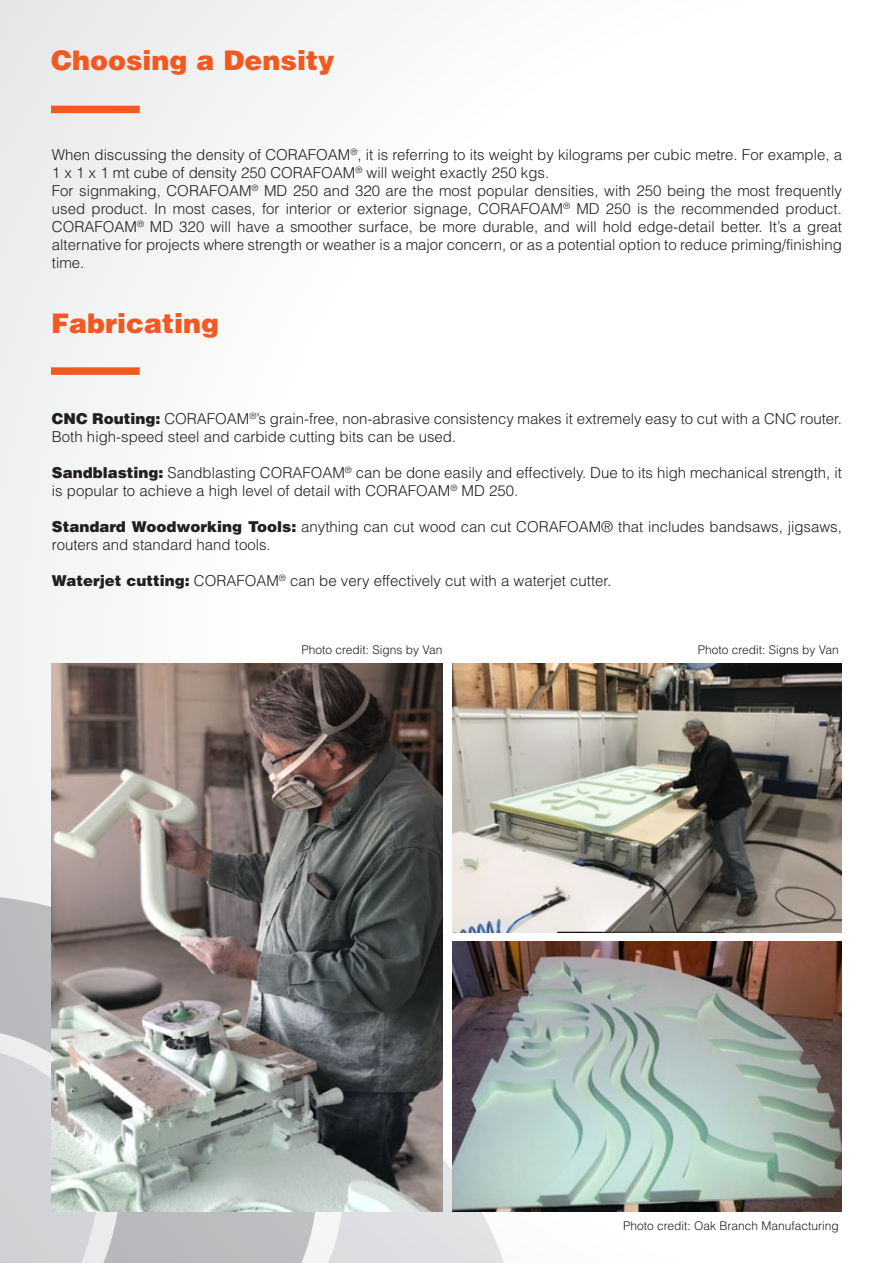
<style>
.page{position:relative;width:893px;height:1263px;background:#fff}
.page>*{position:absolute;margin:0;border:0;box-sizing:border-box;transform-origin:0 0}
.t1{font:900 27px "Helvetica LT Std";color:#f15921}
.t2{font:300 15px/18px "Helvetica LT Std";color:#231f20}
.t3{font:300 12px "Helvetica LT Std";color:#231f20}
.s1{font-weight:900}
</style>
<div class="page">
<div style="left:0;top:0;width:893px;height:1263px;background:linear-gradient(to right,#f3f3f4,#fff)"></div>
<div style="left:0;top:892px;width:309px;height:371px;background:#babbbe"></div>
<svg style="left:0;top:1039px;width:101px;height:224px;background:#d4d5d8"></svg>
<svg style="left:309px;top:1067px;width:199px;height:196px"></svg>
<img style="left:51px;top:663px;width:392px;height:549px">
<img style="left:452px;top:663px;width:390px;height:269px">
<img style="left:452px;top:942px;width:390px;height:270px">
<div style="left:51px;top:106px;width:89px;height:7px;background:#f15921"></div>
<div style="left:51px;top:367px;width:89px;height:8px;background:#f15921"></div>
<h1 class="t1" style="left:51px;top:43px;width:285px">Choosing a Density</h1>
<p class="t2" style="left:52px;top:146px;width:791px">When discussing the density of CORAFOAM<sup>®</sup>, it is referring to its weight by kilograms per cubic metre. For example, a 1 x 1 x 1 mt cube of density 250 CORAFOAM<sup>®</sup> will weight exactly 250 kgs.<br>For signmaking, CORAFOAM<sup>®</sup> MD 250 and 320 are the most popular densities, with 250 being the most frequently used product. In most cases, for interior or exterior signage, CORAFOAM<sup>®</sup> MD 250 is the recommended product.<br>CORAFOAM<sup>®</sup> MD 320 will have a smoother surface, be more durable, and will hold edge-detail better. It’s a great alternative for projects where strength or weather is a major concern, or as a potential option to reduce priming/finishing time.</p>
<h1 class="t1" style="left:51px;top:306px;width:170px">Fabricating</h1>
<p class="t2" style="left:52px;top:409px;width:791px"><span class="s1">CNC Routing:</span> CORAFOAM<sup>®</sup>’s grain-free, non-abrasive consistency makes it extremely easy to cut with a CNC router.<br>Both high-speed steel and carbide cutting bits can be used.</p>
<p class="t2" style="left:52px;top:463px;width:791px"><span class="s1">Sandblasting:</span> Sandblasting CORAFOAM<sup>®</sup> can be done easily and effectively. Due to its high mechanical strength, it is popular to achieve a high level of detail with CORAFOAM<sup>®</sup> MD 250.</p>
<p class="t2" style="left:52px;top:517px;width:791px"><span class="s1">Standard Woodworking Tools:</span> anything can cut wood can cut CORAFOAM® that includes bandsaws, jigsaws, routers and standard hand tools.</p>
<p class="t2" style="left:52px;top:571px;width:561px"><span class="s1">Waterjet cutting:</span> CORAFOAM<sup>®</sup> can be very effectively cut with a waterjet cutter.</p>
<p class="t3" style="left:301px;top:642px;width:143px">Photo credit: Signs by Van</p>
<p class="t3" style="left:698px;top:642px;width:143px">Photo credit: Signs by Van</p>
<p class="t3" style="left:623px;top:1218px;width:217px">Photo credit: Oak Branch Manufacturing</p>
</div>
